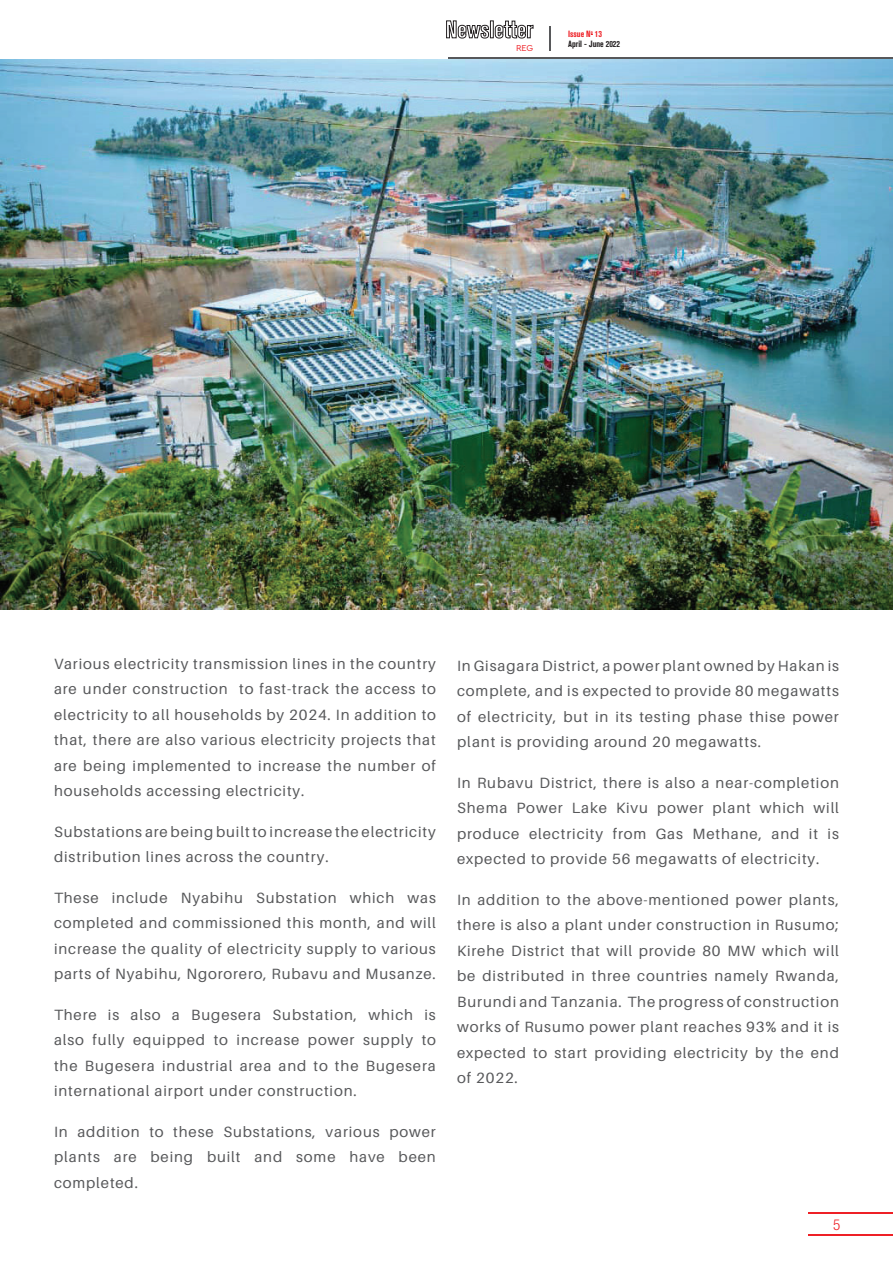
<style>
.page{position:relative;width:893px;height:1263px;background:#fff}
.page>*{position:absolute;margin:0;border:0;box-sizing:border-box;transform-origin:0 0}
.t1{font:300 condensed 15px "Helvetica Neue";color:#ee2026}
.t2{font:14.85px/25.5px "Aileron";letter-spacing:.06em;color:#57585a;text-align:justify}
.t3{font:700 condensed 9px/10.8px "Akzidenz Grotesk BQ";color:#231f20}
.t4{font:9px "Cera GR";color:#ee2026}
.s1{color:#ee2026}
</style>
<div class="page">
<hr style="left:809px;top:1212px;width:84px;height:2px;background:#ee2026">
<hr style="left:809px;top:1234px;width:84px;height:2px;background:#ee2026">
<svg style="left:446px;top:20px;width:88px;height:19px"></svg>
<svg style="left:549px;top:27px;width:1px;height:24px"></svg>
<hr style="left:448px;top:57px;width:445px;height:1px;background:#57585a">
<img style="left:0;top:60px;width:893px;height:549px">
<p class="t4" style="left:516px;top:43px;width:19px">REG</p>
<p class="t3" style="left:568px;top:28px;width:53px"><span class="s1">Issue N</span><sup>o</sup> <span class="s1">13<br></span>April - June 2022</p>
<p class="t2" style="left:54px;top:651px;width:383px">Various electricity transmission lines in the country are under construction to fast-track the access to electricity to all households by 2024. In addition to that, there are also various electricity projects that are being implemented to increase the number of households accessing electricity.</p>
<p class="t2" style="left:54px;top:819px;width:383px">Substations are being built to increase the electricity distribution lines across the country.</p>
<p class="t2" style="left:54px;top:885px;width:383px">These include Nyabihu Substation which was completed and commissioned this month, and will increase the quality of electricity supply to various parts of Nyabihu, Ngororero, Rubavu and Musanze.</p>
<p class="t2" style="left:54px;top:1002px;width:383px">There is also a Bugesera Substation, which is also fully equipped to increase power supply to the Bugesera industrial area and to the Bugesera international airport under construction.</p>
<p class="t2" style="left:54px;top:1119px;width:383px">In addition to these Substations, various power plants are being built and some have been completed.</p>
<p class="t2" style="left:457px;top:653px;width:383px">In Gisagara District, a power plant owned by Hakan is complete, and is expected to provide 80 megawatts of electricity, but in its testing phase thise power plant is providing around 20 megawatts.</p>
<p class="t2" style="left:457px;top:770px;width:383px">In Rubavu District, there is also a near-completion Shema Power Lake Kivu power plant which will produce electricity from Gas Methane, and it is expected to provide 56 megawatts of electricity.</p>
<p class="t2" style="left:457px;top:887px;width:383px">In addition to the above-mentioned power plants, there is also a plant under construction in Rusumo; Kirehe District that will provide 80 MW which will be distributed in three countries namely Rwanda, Burundi and Tanzania. The progress of construction works of Rusumo power plant reaches 93% and it is expected to start providing electricity by the end of 2022.</p>
<p class="t1" style="left:833px;top:1216px;width:9px">5</p>
</div>
